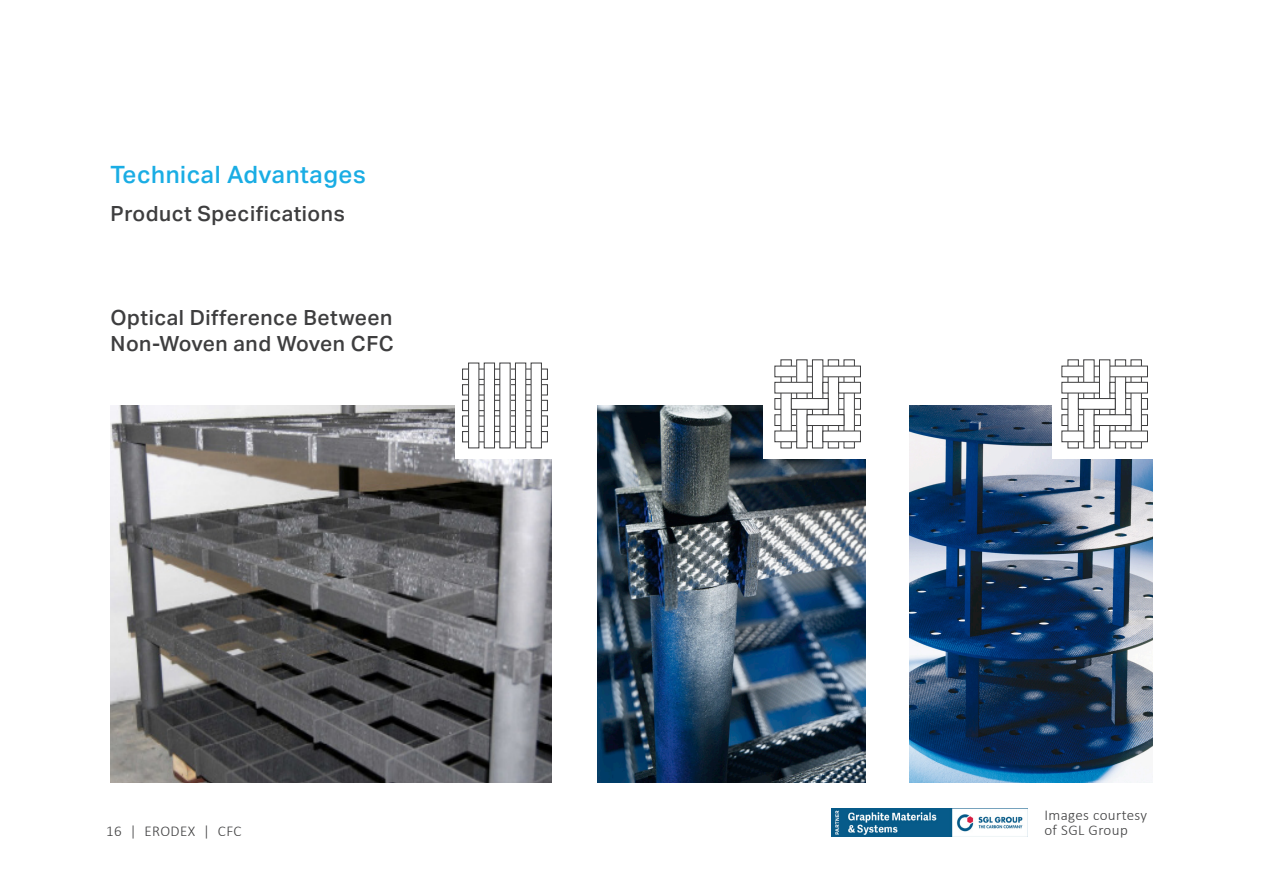
<style>
.page{position:relative;width:1263px;height:893px;background:#fff}
.page>*{position:absolute;margin:0;border:0;box-sizing:border-box;transform-origin:0 0}
.t1{font:500 24px "Aktiv Grotesk";letter-spacing:.025em;color:#1aade4}
.t2{font:500 21px/25.2px "Aktiv Grotesk";letter-spacing:.025em;color:#3e3e3f}
.t3{font:300 15px/15px "Calibri";letter-spacing:.025em;color:#3e3e3f}
</style>
<div class="page">
<img style="left:832px;top:809px;width:196px;height:27px">
<img style="left:111px;top:405px;width:441px;height:377px">
<img style="left:909px;top:405px;width:244px;height:377px">
<div style="left:1052px;top:346px;width:108px;height:112px;background:#fff"></div>
<img style="left:597px;top:405px;width:269px;height:377px">
<svg style="left:1067px;top:400px;width:64px;height:7px"></svg>
<div style="left:1062px;top:398px;width:86px;height:11px;border:1px solid #3e3e3f"></div>
<svg style="left:1067px;top:416px;width:12px;height:8px"></svg>
<div style="left:1062px;top:414px;width:86px;height:12px;border:1px solid #3e3e3f"></div>
<div style="left:1131px;top:360px;width:10px;height:88px;background:#fff"></div>
<div style="left:1131px;top:360px;width:11px;height:88px;border:1px solid #3e3e3f"></div>
<div style="left:1068px;top:360px;width:10px;height:88px;background:#fff"></div>
<div style="left:1115px;top:360px;width:11px;height:88px;background:#fff"></div>
<div style="left:1115px;top:360px;width:11px;height:88px;border:1px solid #3e3e3f"></div>
<div style="left:1062px;top:366px;width:85px;height:11px;background:#fff"></div>
<div style="left:1062px;top:366px;width:86px;height:11px;border:1px solid #3e3e3f"></div>
<div style="left:1099px;top:360px;width:11px;height:88px;background:#fff"></div>
<div style="left:1099px;top:360px;width:11px;height:88px;border:1px solid #3e3e3f"></div>
<div style="left:1084px;top:360px;width:10px;height:88px;background:#fff"></div>
<div style="left:1083px;top:360px;width:11px;height:88px;border:1px solid #3e3e3f"></div>
<div style="left:1062px;top:382px;width:37px;height:11px;background:#fff"></div>
<div style="left:1062px;top:382px;width:38px;height:11px;border:1px solid #3e3e3f"></div>
<div style="left:1126px;top:382px;width:21px;height:11px;background:#fff"></div>
<div style="left:1125px;top:382px;width:23px;height:11px;border:1px solid #3e3e3f"></div>
<div style="left:1078px;top:399px;width:37px;height:10px;background:#fff"></div>
<div style="left:1078px;top:398px;width:37px;height:11px;border:1px solid #3e3e3f"></div>
<div style="left:1094px;top:415px;width:37px;height:10px;background:#fff"></div>
<div style="left:1094px;top:414px;width:37px;height:12px;border:1px solid #3e3e3f"></div>
<div style="left:1062px;top:431px;width:22px;height:11px;border:1px solid #3e3e3f"></div>
<div style="left:1110px;top:431px;width:37px;height:11px;background:#fff"></div>
<div style="left:1110px;top:431px;width:38px;height:11px;border:1px solid #3e3e3f"></div>
<div style="left:1094px;top:431px;width:6px;height:11px;border:1px solid #3e3e3f"></div>
<div style="left:763px;top:346px;width:109px;height:112px;background:#fff"></div>
<svg style="left:780px;top:400px;width:64px;height:7px"></svg>
<div style="left:775px;top:398px;width:86px;height:11px;border:1px solid #3e3e3f"></div>
<div style="left:775px;top:414px;width:86px;height:12px;border:1px solid #3e3e3f"></div>
<div style="left:844px;top:360px;width:10px;height:88px;background:#fff"></div>
<div style="left:844px;top:360px;width:11px;height:88px;border:1px solid #3e3e3f"></div>
<div style="left:781px;top:360px;width:10px;height:88px;background:#fff"></div>
<div style="left:781px;top:360px;width:11px;height:88px;border:1px solid #3e3e3f"></div>
<div style="left:828px;top:360px;width:11px;height:88px;background:#fff"></div>
<div style="left:828px;top:360px;width:11px;height:88px;border:1px solid #3e3e3f"></div>
<div style="left:775px;top:366px;width:85px;height:11px;background:#fff"></div>
<div style="left:775px;top:366px;width:86px;height:11px;border:1px solid #3e3e3f"></div>
<div style="left:812px;top:360px;width:11px;height:88px;background:#fff"></div>
<div style="left:812px;top:360px;width:11px;height:88px;border:1px solid #3e3e3f"></div>
<div style="left:797px;top:360px;width:10px;height:88px;background:#fff"></div>
<div style="left:796px;top:360px;width:11px;height:88px;border:1px solid #3e3e3f"></div>
<div style="left:775px;top:382px;width:37px;height:11px;background:#fff"></div>
<div style="left:775px;top:382px;width:38px;height:11px;border:1px solid #3e3e3f"></div>
<div style="left:839px;top:382px;width:21px;height:11px;background:#fff"></div>
<div style="left:838px;top:382px;width:23px;height:11px;border:1px solid #3e3e3f"></div>
<div style="left:791px;top:399px;width:37px;height:10px;background:#fff"></div>
<div style="left:791px;top:398px;width:37px;height:11px;border:1px solid #3e3e3f"></div>
<div style="left:807px;top:415px;width:37px;height:10px;background:#fff"></div>
<div style="left:807px;top:414px;width:37px;height:12px;border:1px solid #3e3e3f"></div>
<div style="left:775px;top:431px;width:22px;height:11px;background:#fff"></div>
<div style="left:775px;top:431px;width:22px;height:11px;border:1px solid #3e3e3f"></div>
<div style="left:823px;top:431px;width:37px;height:11px;background:#fff"></div>
<div style="left:823px;top:431px;width:38px;height:11px;border:1px solid #3e3e3f"></div>
<div style="left:807px;top:431px;width:6px;height:11px;border:1px solid #3e3e3f"></div>
<div style="left:455px;top:346px;width:105px;height:112px;background:#fff"></div>
<svg style="left:479px;top:371px;width:52px;height:7px"></svg>
<div style="left:462px;top:369px;width:86px;height:11px;border:1px solid #3e3e3f"></div>
<svg style="left:479px;top:386px;width:52px;height:7px"></svg>
<div style="left:462px;top:384px;width:86px;height:11px;border:1px solid #3e3e3f"></div>
<svg style="left:479px;top:402px;width:52px;height:7px"></svg>
<div style="left:462px;top:400px;width:86px;height:11px;border:1px solid #3e3e3f"></div>
<svg style="left:479px;top:418px;width:52px;height:6px"></svg>
<svg style="left:479px;top:433px;width:52px;height:7px"></svg>
<div style="left:462px;top:431px;width:86px;height:11px;border:1px solid #3e3e3f"></div>
<div style="left:531px;top:363px;width:10px;height:85px;background:#fff"></div>
<div style="left:531px;top:363px;width:11px;height:85px;border:1px solid #3e3e3f"></div>
<div style="left:469px;top:363px;width:10px;height:85px;background:#fff"></div>
<div style="left:468px;top:363px;width:11px;height:85px;border:1px solid #3e3e3f"></div>
<div style="left:515px;top:363px;width:11px;height:85px;background:#fff"></div>
<div style="left:515px;top:363px;width:11px;height:85px;border:1px solid #3e3e3f"></div>
<div style="left:500px;top:363px;width:10px;height:85px;background:#fff"></div>
<div style="left:484px;top:363px;width:10px;height:85px;background:#fff"></div>
<div style="left:484px;top:363px;width:11px;height:85px;border:1px solid #3e3e3f"></div>
<p class="t1" style="left:111px;top:160px;width:257px">Technical Advantages</p>
<p class="t2" style="left:111px;top:200px;width:236px">Product Specifications</p>
<p class="t2" style="left:111px;top:305px;width:285px">Optical Difference Between<br>Non-Woven and Woven CFC</p>
<p class="t3" style="left:106px;top:824px;width:137px">16 | ERODEX | CFC</p>
<p class="t3" style="left:1044px;top:807px;width:104px">Images courtesy of SGL Group</p>
</div>
